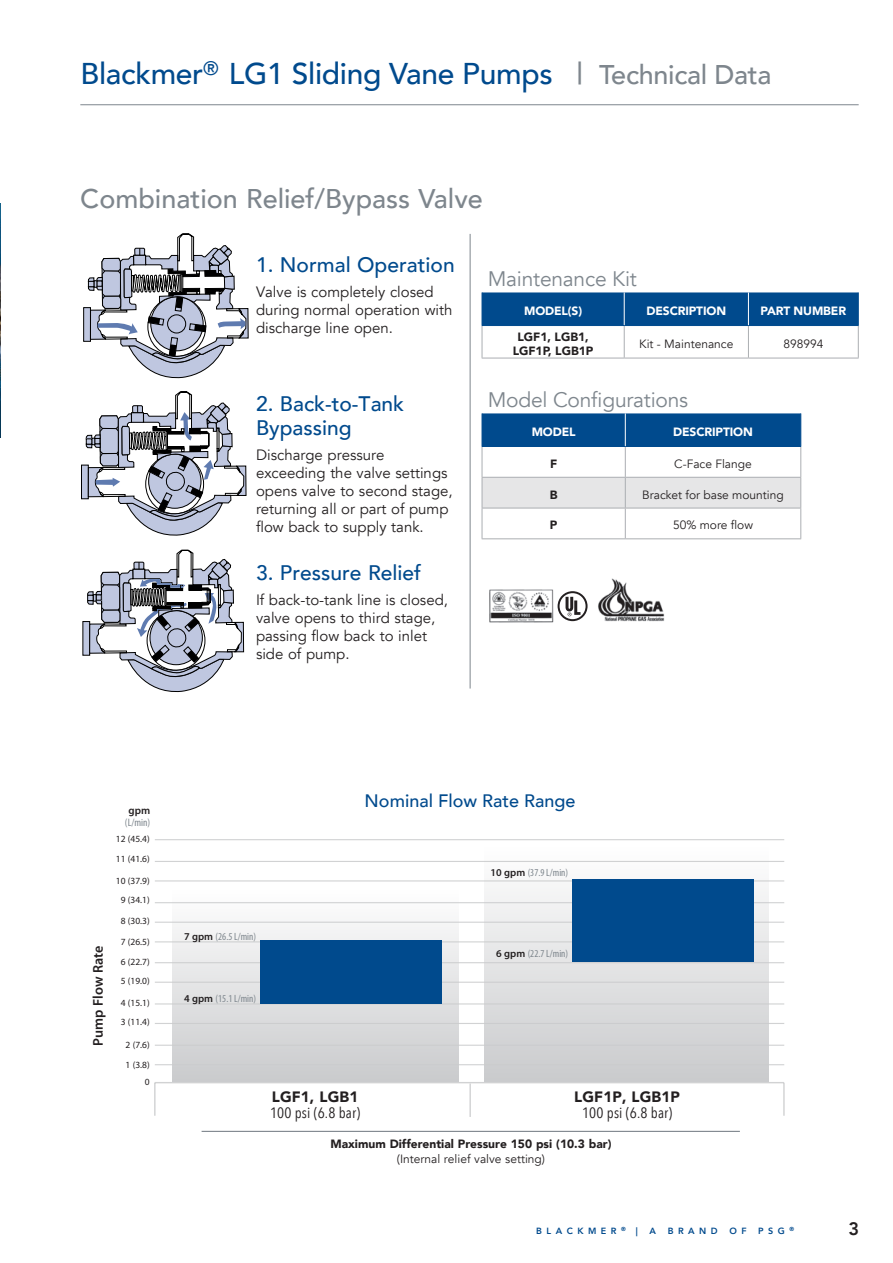
<style>
.page{position:relative;width:893px;height:1263px;background:#fff}
.page>*{position:absolute;margin:0;border:0;box-sizing:border-box;transform-origin:0 0}
.t1{font:500 30px "Avenir";letter-spacing:-.01em;color:#004a8d}
.t2{font:500 27px "Avenir";color:#7e868d}
.t3{font:500 21px/24px "Avenir";color:#004a8d}
.t4{font:21px "Avenir";letter-spacing:-.01em;color:#7e868d}
.t5{font:500 18px "Avenir";color:#004a8d}
.t6{font:800 18px "Avenir";color:#231f20}
.t7{font:15px/18px "Avenir";color:#231f20}
.t8{font:15px "Avenir Next Condensed";letter-spacing:.01em;color:#231f20}
.t9{font:900 15px "Avenir";letter-spacing:.01em;color:#231f20}
.t10{font:600 14.1px "Myriad Pro";color:#231f20}
.t11{font:12px "Avenir";color:#231f20}
.t12{font:900 12px/13.5px "Avenir";color:#231f20;text-align:center}
.t13{font:900 12px "Avenir";letter-spacing:-.01em;color:#fff}
.t14{font:condensed 10.8px "Myriad Pro";color:#7e868d}
.t15{font:600 10.8px "Myriad Pro";color:#231f20}
.t16{font:condensed 10.5px "Myriad Pro";color:#7e868d}
.t17{font:9.45px/17px "Myriad Pro";color:#231f20;text-align:right}
.t18{font:800 9px "Avenir";letter-spacing:.5em;color:#004a8d}
.s1{color:#7e868d}
.s2{font-size:27px;color:#7e868d}
.s3{font-weight:600;font-stretch:normal;color:#231f20}
</style>
<div class="page">
<img style="left:0;top:203px;width:1px;height:235px">
<div style="left:483px;top:292px;width:375px;height:33px;background:#004a8d"></div>
<hr style="left:482px;top:326px;width:1px;height:32px;background:#abaeb2">
<hr style="left:624px;top:326px;width:1px;height:32px;background:#abaeb2">
<hr style="left:748px;top:326px;width:1px;height:32px;background:#abaeb2">
<hr style="left:858px;top:326px;width:1px;height:32px;background:#abaeb2">
<hr style="left:482px;top:358px;width:142px;height:1px;background:#abaeb2">
<hr style="left:624px;top:358px;width:124px;height:1px;background:#abaeb2">
<hr style="left:748px;top:358px;width:111px;height:1px;background:#abaeb2">
<hr style="left:624px;top:292px;width:1px;height:33px;background:#fff">
<hr style="left:748px;top:292px;width:1px;height:33px;background:#fff">
<hr style="left:482px;top:292px;width:1px;height:33px;background:#004a8d">
<hr style="left:858px;top:292px;width:1px;height:33px;background:#004a8d">
<hr style="left:482px;top:325px;width:142px;height:1px;background:#004a8d">
<hr style="left:624px;top:325px;width:124px;height:1px;background:#004a8d">
<hr style="left:748px;top:325px;width:111px;height:1px;background:#004a8d">
<div style="left:483px;top:413px;width:317px;height:33px;background:#004a8d"></div>
<div style="left:483px;top:478px;width:317px;height:30px;background:#e6e6e7"></div>
<hr style="left:482px;top:447px;width:1px;height:30px;background:#abaeb2">
<hr style="left:625px;top:447px;width:1px;height:30px;background:#abaeb2">
<hr style="left:800px;top:447px;width:1px;height:30px;background:#abaeb2">
<hr style="left:482px;top:477px;width:143px;height:1px;background:#abaeb2">
<hr style="left:482px;top:478px;width:1px;height:30px;background:#abaeb2">
<hr style="left:625px;top:477px;width:176px;height:1px;background:#abaeb2">
<hr style="left:625px;top:478px;width:1px;height:30px;background:#abaeb2">
<hr style="left:800px;top:478px;width:1px;height:30px;background:#abaeb2">
<hr style="left:482px;top:508px;width:143px;height:1px;background:#abaeb2">
<hr style="left:482px;top:508px;width:1px;height:30px;background:#abaeb2">
<hr style="left:625px;top:508px;width:176px;height:1px;background:#abaeb2">
<hr style="left:625px;top:508px;width:1px;height:30px;background:#abaeb2">
<hr style="left:800px;top:508px;width:1px;height:30px;background:#abaeb2">
<hr style="left:482px;top:538px;width:143px;height:1px;background:#abaeb2">
<hr style="left:625px;top:538px;width:176px;height:1px;background:#abaeb2">
<hr style="left:625px;top:413px;width:1px;height:33px;background:#fff">
<hr style="left:482px;top:413px;width:1px;height:33px;background:#004a8d">
<hr style="left:800px;top:413px;width:1px;height:33px;background:#004a8d">
<hr style="left:482px;top:446px;width:143px;height:1px;background:#004a8d">
<hr style="left:625px;top:446px;width:176px;height:1px;background:#004a8d">
<div style="left:84px;top:308px;width:6px;height:33px;background:#bfc7e0"></div>
<div style="left:83px;top:307px;width:8px;height:35px;border:1px solid #000"></div>
<svg style="left:88px;top:233px;width:161px;height:146px"></svg>
<div style="left:83px;top:621px;width:7px;height:34px;background:#bfc7e0"></div>
<svg style="left:87px;top:549px;width:158px;height:144px"></svg>
<div style="left:82px;top:465px;width:6px;height:34px;background:#bfc7e0"></div>
<div style="left:81px;top:465px;width:8px;height:34px;border:1px solid #000"></div>
<svg style="left:85px;top:391px;width:162px;height:145px"></svg>
<hr style="left:80px;top:104px;width:779px;height:1px;background:#7e868d">
<hr style="left:470px;top:234px;width:1px;height:454px;background:#7e868d">
<img style="left:489px;top:589px;width:65px;height:34px">
<svg style="left:558px;top:591px;width:30px;height:30px"></svg>
<img style="left:598px;top:578px;width:67px;height:44px">
<hr style="left:155px;top:1082px;width:629px;height:1px;background:#d1d2d3">
<svg style="left:783px;top:1083px;width:2px;height:33px"></svg>
<svg style="left:154px;top:1083px;width:2px;height:33px"></svg>
<hr style="left:202px;top:1131px;width:538px;height:1px;background:#7e868d">
<hr style="left:469px;top:1083px;width:2px;height:34px;background:#d1d2d3">
<hr style="left:155px;top:962px;width:629px;height:1px;background:#d1d2d3">
<hr style="left:155px;top:1003px;width:629px;height:1px;background:#d1d2d3">
<hr style="left:155px;top:1045px;width:629px;height:1px;background:#d1d2d3">
<hr style="left:155px;top:941px;width:629px;height:1px;background:#d1d2d3">
<hr style="left:155px;top:982px;width:629px;height:1px;background:#d1d2d3">
<hr style="left:155px;top:1023px;width:629px;height:1px;background:#d1d2d3">
<hr style="left:155px;top:1064px;width:629px;height:1px;background:#d1d2d3">
<hr style="left:155px;top:861px;width:629px;height:1px;background:#d1d2d3">
<hr style="left:155px;top:902px;width:629px;height:1px;background:#d1d2d3">
<hr style="left:155px;top:839px;width:629px;height:1px;background:#d1d2d3">
<hr style="left:155px;top:880px;width:629px;height:1px;background:#d1d2d3">
<hr style="left:155px;top:922px;width:629px;height:1px;background:#d1d2d3">
<div style="left:172px;top:891px;width:286px;height:191px;background:linear-gradient(to bottom,#fcfcfc,#c7c9cc)"></div>
<div style="left:485px;top:848px;width:284px;height:234px;background:linear-gradient(to bottom,#f8f9fa,#cacbcd)"></div>
<div style="left:260px;top:940px;width:181px;height:63px;background:#004a8d"></div>
<div style="left:572px;top:879px;width:181px;height:83px;background:#004a8d"></div>
<h1 class="t1" style="left:80px;top:48px;width:693px">Blackmer<sup>®</sup> LG1 Sliding Vane Pumps <span class="s1">|</span> <span class="s2">Technical Data</span></h1>
<h2 class="t2" style="left:80px;top:175px;width:404px">Combination Relief/Bypass Valve</h2>
<h3 class="t3" style="left:256px;top:252px;width:200px">1. Normal Operation</h3>
<p class="t7" style="left:256px;top:283px;width:198px">Valve is completely closed during normal operation with discharge line open.</p>
<h3 class="t3" style="left:256px;top:390px;width:150px">2. Back-to-Tank<br>Bypassing</h3>
<p class="t7" style="left:256px;top:446px;width:198px">Discharge pressure exceeding the valve settings opens valve to second stage, returning all or part of pump flow back to supply tank.</p>
<h3 class="t3" style="left:256px;top:560px;width:167px">3. Pressure Relief</h3>
<p class="t7" style="left:256px;top:591px;width:194px">If back-to-tank line is closed, valve opens to third stage, passing flow back to inlet side of pump.</p>
<h3 class="t4" style="left:488px;top:267px;width:151px">Maintenance Kit</h3>
<p class="t13" style="left:524px;top:301px;width:60px">MODEL(S)</p>
<p class="t13" style="left:646px;top:301px;width:81px">DESCRIPTION</p>
<p class="t13" style="left:761px;top:301px;width:87px">PART NUMBER</p>
<p class="t12" style="left:513px;top:330px;width:82px">LGF1, LGB1,<br>LGF1P, LGB1P</p>
<p class="t11" style="left:639px;top:336px;width:96px">Kit - Maintenance</p>
<p class="t11" style="left:783px;top:336px;width:42px">898994</p>
<h3 class="t4" style="left:488px;top:388px;width:202px">Model Configurations</h3>
<p class="t13" style="left:532px;top:421px;width:45px">MODEL</p>
<p class="t13" style="left:673px;top:421px;width:81px">DESCRIPTION</p>
<p class="t12" style="left:550px;top:457px;width:9px">F</p>
<p class="t11" style="left:674px;top:457px;width:79px">C-Face Flange</p>
<p class="t12" style="left:550px;top:487px;width:9px">B</p>
<p class="t11" style="left:642px;top:487px;width:143px">Bracket for base mounting</p>
<p class="t12" style="left:550px;top:518px;width:9px">P</p>
<p class="t11" style="left:673px;top:518px;width:82px">50% more flow</p>
<p class="t10" style="left:90px;top:1045px;width:101px;rotate:-90deg">Pump Flow Rate</p>
<p class="t15" style="left:129px;top:804px;width:23px">gpm</p>
<p class="t14" style="left:125px;top:816px;width:27px">(L/min)</p>
<p class="t17" style="left:116px;top:831px;width:35px">12 (45.4)</p>
<p class="t17" style="left:116px;top:850px;width:35px">11 (41.6)</p>
<p class="t17" style="left:116px;top:872px;width:35px">10 (37.9)</p>
<p class="t17" style="left:121px;top:891px;width:30px">9 (34.1)</p>
<p class="t17" style="left:121px;top:912px;width:30px">8 (30.3)</p>
<p class="t17" style="left:121px;top:934px;width:30px">7 (26.5)</p>
<p class="t17" style="left:121px;top:953px;width:30px">6 (22.7)</p>
<p class="t17" style="left:121px;top:973px;width:30px">5 (19.0)</p>
<p class="t17" style="left:121px;top:994px;width:30px">4 (15.1)</p>
<p class="t17" style="left:121px;top:1014px;width:30px">3 (11.4)</p>
<p class="t17" style="left:126px;top:1037px;width:26px">2 (7.6)</p>
<p class="t17" style="left:126px;top:1056px;width:26px">1 (3.8)<br>0</p>
<p class="t16" style="left:184px;top:931px;width:74px"><span class="s3">7 gpm</span> (26.5 L/min)</p>
<p class="t16" style="left:184px;top:992px;width:74px"><span class="s3">4 gpm</span> (15.1 L/min)</p>
<p class="t5" style="left:365px;top:785px;width:212px">Nominal Flow Rate Range</p>
<p class="t16" style="left:491px;top:867px;width:79px"><span class="s3">10 gpm</span> (37.9 L/min)</p>
<p class="t16" style="left:496px;top:948px;width:74px"><span class="s3">6 gpm</span> (22.7 L/min)</p>
<p class="t9" style="left:272px;top:1083px;width:88px">LGF1, LGB1</p>
<p class="t8" style="left:270px;top:1100px;width:92px">100 psi (6.8 bar)</p>
<p class="t9" style="left:574px;top:1083px;width:107px">LGF1P, LGB1P</p>
<p class="t8" style="left:582px;top:1100px;width:92px">100 psi (6.8 bar)</p>
<p class="t12" style="left:330px;top:1136px;width:282px">Maximum Differential Pressure 150 psi (10.3 bar)</p>
<p class="t11" style="left:397px;top:1151px;width:150px">(Internal relief valve setting)</p>
<p class="t18" style="left:536px;top:1224px;width:103px">BLACKMER <sup>®</sup> |</p>
<p class="t18" style="left:649px;top:1224px;width:8px">A</p>
<p class="t18" style="left:668px;top:1224px;width:51px">BRAND</p>
<p class="t18" style="left:729px;top:1224px;width:19px">O F</p>
<p class="t18" style="left:758px;top:1224px;width:37px">PSG <sup>®</sup></p>
<p class="t6" style="left:849px;top:1215px;width:12px">3</p>
</div>
